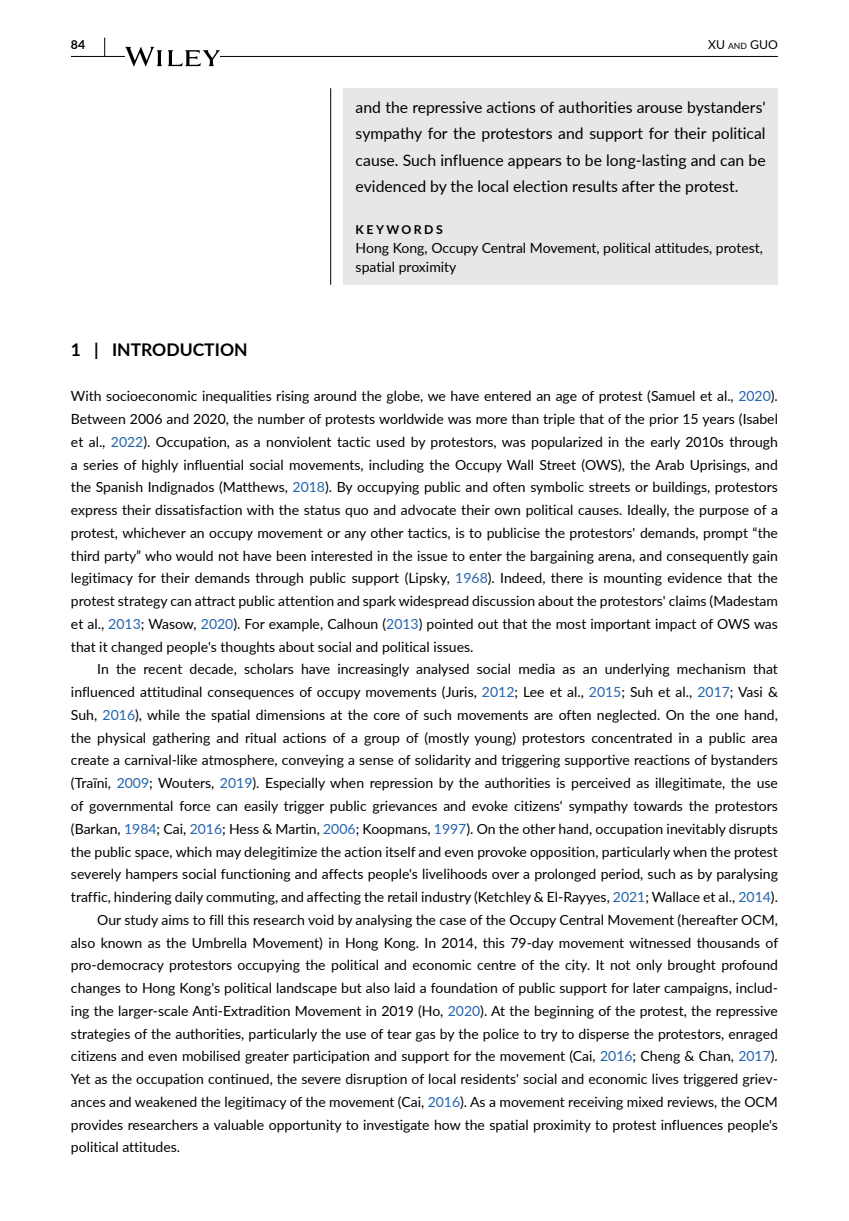
<style>
.page{position:relative;width:849px;height:1221px;background:#fff}
.page>*{position:absolute;margin:0;border:0;box-sizing:border-box;transform-origin:0 0}
.t1{font:700 17.5px "Lato";color:#000}
.t2{font:15.75px/26.2px "Lato";color:#000;text-align:justify}
.t3{font:14px/22.8px "Lato";color:#000;text-align:justify}
.t4{font:700 12.25px "Lato";letter-spacing:.2em;color:#000}
.t5{font:12.25px "Lato";color:#000}
.s1{font-size:8.58px}
.s2{color:#2564af}
</style>
<div class="page">
<hr style="left:71px;top:56px;width:706px;height:1px;background:#000">
<svg style="left:125px;top:47px;width:95px;height:20px"></svg>
<svg style="left:104px;top:38px;width:1px;height:18px"></svg>
<div style="left:343px;top:88px;width:434px;height:197px;background:#e6e7e8"></div>
<hr style="left:330px;top:88px;width:1px;height:197px;background:#000">
<p class="t4" style="left:71px;top:36px;width:16px">84</p>
<p class="t5" style="left:707px;top:36px;width:71px">XU <span class="s1">and</span> GUO</p>
<p class="t2" style="left:355px;top:94px;width:411px">and the repressive actions of authorities arouse bystanders' sympathy for the protestors and support for their political cause. Such influence appears to be long-lasting and can be evidenced by the local election results after the protest.</p>
<p class="t4" style="left:355px;top:220px;width:89px">KEYWORDS</p>
<p class="t3" style="left:355px;top:238px;width:409px;line-height:19.2px">Hong Kong, Occupy Central Movement, political attitudes, protest, spatial proximity</p>
<p class="t1" style="left:71px;top:336px;width:178px">1 | INTRODUCTION</p>
<p class="t3" style="left:71px;top:384px;width:708px">With socioeconomic inequalities rising around the globe, we have entered an age of protest (Samuel et al., <span class="s2">2020</span>).<br>Between 2006 and 2020, the number of protests worldwide was more than triple that of the prior 15 years (Isabel et al., <span class="s2">2022</span>). Occupation, as a nonviolent tactic used by protestors, was popularized in the early 2010s through a series of highly influential social movements, including the Occupy Wall Street (OWS), the Arab Uprisings, and the Spanish Indignados (Matthews, <span class="s2">2018</span>). By occupying public and often symbolic streets or buildings, protestors express their dissatisfaction with the status quo and advocate their own political causes. Ideally, the purpose of a protest, whichever an occupy movement or any other tactics, is to publicise the protestors' demands, prompt “the third party” who would not have been interested in the issue to enter the bargaining arena, and consequently gain legitimacy for their demands through public support (Lipsky, <span class="s2">1968</span>). Indeed, there is mounting evidence that the protest strategy can attract public attention and spark widespread discussion about the protestors' claims (Madestam et al., <span class="s2">2013</span>; Wasow, <span class="s2">2020</span>). For example, Calhoun (<span class="s2">2013</span>) pointed out that the most important impact of OWS was that it changed people's thoughts about social and political issues.</p>
<p class="t3" style="left:97px;top:657px;width:682px">In the recent decade, scholars have increasingly analysed social media as an underlying mechanism that</p>
<p class="t3" style="left:71px;top:680px;width:708px">influenced attitudinal consequences of occupy movements (Juris, <span class="s2">2012</span>; Lee et al., <span class="s2">2015</span>; Suh et al., <span class="s2">2017</span>; Vasi &amp;</p>
<p class="t3" style="left:71px;top:703px;width:708px">Suh, <span class="s2">2016</span>), while the spatial dimensions at the core of such movements are often neglected. On the one hand,</p>
<p class="t3" style="left:71px;top:725px;width:708px">the physical gathering and ritual actions of a group of (mostly young) protestors concentrated in a public area</p>
<p class="t3" style="left:71px;top:748px;width:708px">create a carnival-like atmosphere, conveying a sense of solidarity and triggering supportive reactions of bystanders</p>
<p class="t3" style="left:71px;top:771px;width:708px">(Traïni, <span class="s2">2009</span>; Wouters, <span class="s2">2019</span>). Especially when repression by the authorities is perceived as illegitimate, the use</p>
<p class="t3" style="left:71px;top:794px;width:708px">of governmental force can easily trigger public grievances and evoke citizens' sympathy towards the protestors</p>
<p class="t3" style="left:71px;top:816px;width:708px">(Barkan, <span class="s2">1984</span>; Cai, <span class="s2">2016</span>; Hess &amp; Martin, <span class="s2">2006</span>; Koopmans, <span class="s2">1997</span>). On the other hand, occupation inevitably disrupts</p>
<p class="t3" style="left:71px;top:839px;width:708px">the public space, which may delegitimize the action itself and even provoke opposition, particularly when the protest</p>
<p class="t3" style="left:71px;top:862px;width:708px">severely hampers social functioning and affects people's livelihoods over a prolonged period, such as by paralysing</p>
<p class="t3" style="left:71px;top:885px;width:708px">traffic, hindering daily commuting, and affecting the retail industry (Ketchley &amp; El-Rayyes, <span class="s2">2021</span>; Wallace et al., <span class="s2">2014</span>).</p>
<p class="t3" style="left:97px;top:907px;width:682px">Our study aims to fill this research void by analysing the case of the Occupy Central Movement (hereafter OCM,</p>
<p class="t3" style="left:71px;top:930px;width:708px">also known as the Umbrella Movement) in Hong Kong. In 2014, this 79-day movement witnessed thousands of</p>
<p class="t3" style="left:71px;top:953px;width:708px">pro-democracy protestors occupying the political and economic centre of the city. It not only brought profound</p>
<p class="t3" style="left:71px;top:976px;width:708px">changes to Hong Kong's political landscape but also laid a foundation of public support for later campaigns, includ-</p>
<p class="t3" style="left:71px;top:998px;width:708px">ing the larger-scale Anti-Extradition Movement in 2019 (Ho, <span class="s2">2020</span>). At the beginning of the protest, the repressive</p>
<p class="t3" style="left:71px;top:1021px;width:708px">strategies of the authorities, particularly the use of tear gas by the police to try to disperse the protestors, enraged</p>
<p class="t3" style="left:71px;top:1044px;width:708px">citizens and even mobilised greater participation and support for the movement (Cai, <span class="s2">2016</span>; Cheng &amp; Chan, <span class="s2">2017</span>).</p>
<p class="t3" style="left:71px;top:1067px;width:708px">Yet as the occupation continued, the severe disruption of local residents' social and economic lives triggered griev-</p>
<p class="t3" style="left:71px;top:1089px;width:708px">ances and weakened the legitimacy of the movement (Cai, <span class="s2">2016</span>). As a movement receiving mixed reviews, the OCM</p>
<p class="t3" style="left:71px;top:1112px;width:708px">provides researchers a valuable opportunity to investigate how the spatial proximity to protest influences people's</p>
<p class="t3" style="left:71px;top:1135px;width:111px">political attitudes.</p>
</div>
